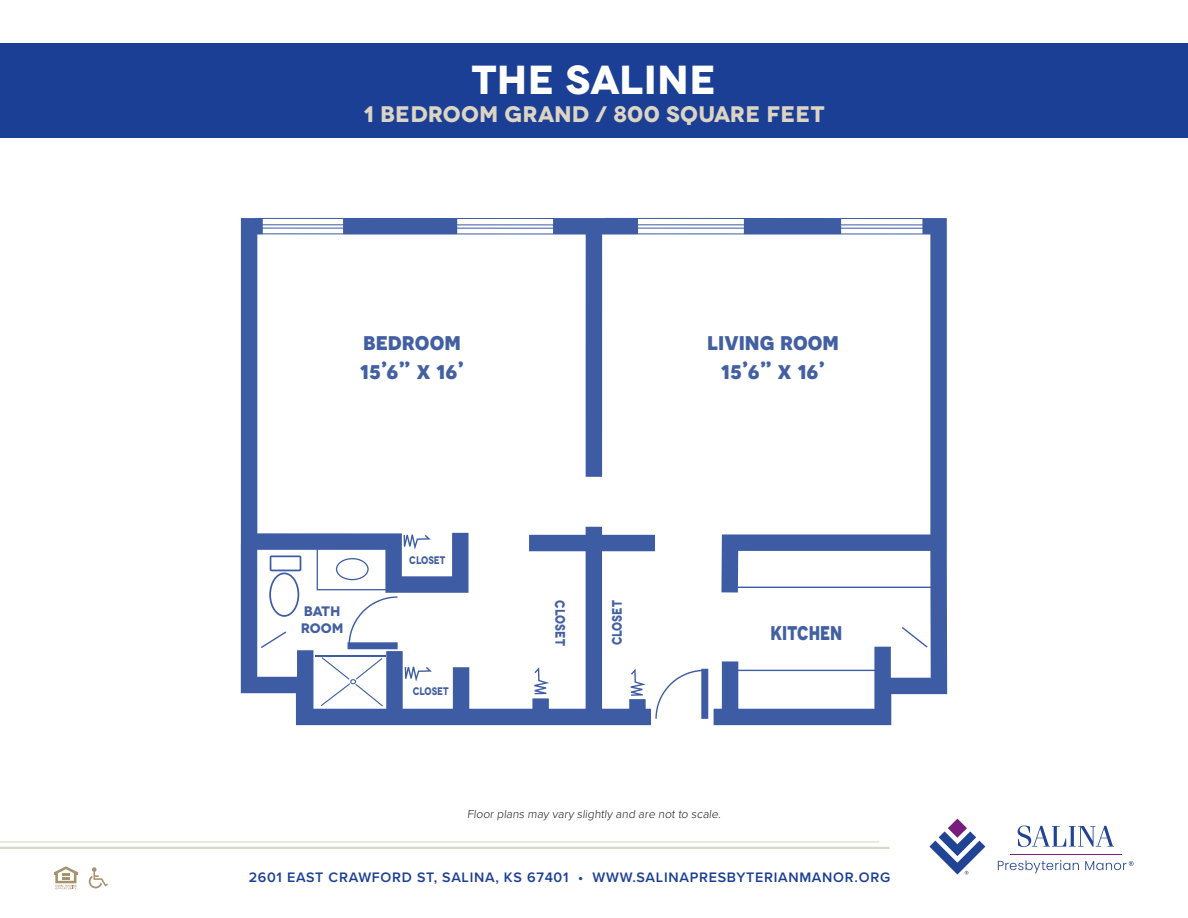
<style>
.page{position:relative;width:1188px;height:918px;background:#fff}
.page>*{position:absolute;margin:0;border:0;box-sizing:border-box;transform-origin:0 0}
.Paragraph_Style_2{font:700 40.5px "Novecentowide";letter-spacing:.01em;color:#fff}
.t1{font:700 24.75px/29.7px "Novecentosans";color:#214392;text-align:center}
.t2{font:700 24.75px "Novecentosans";color:#214392;scale:.82 1}
.Paragraph_Style_2-2{font:700 22.5px "Novecentowide";letter-spacing:.01em;color:#dcd4c5}
.t3{font:600 14.25px "Proxima Nova";letter-spacing:.05em;color:#1b3f94}
.t4{font:700 13.8px "Novecentowide";letter-spacing:-.005em;color:#214392;scale:.82 1}
.t5{font:700 13.8px/16.5px "Novecentowide";letter-spacing:-.005em;color:#214392}
.t6{font:300 12px "Proxima Nova";color:#231f20}
.t7{font:700 10.95px "Novecentowide";color:#214392;scale:.82 1}
</style>
<div class="page">
<div style="left:0;top:43px;width:1188px;height:95px;background:#1b3f94"></div>
<svg style="left:54px;top:866px;width:24px;height:23px"></svg>
<svg style="left:89px;top:867px;width:19px;height:21px"></svg>
<hr style="left:0;top:841px;width:879px;height:1px;background:#a7996e">
<hr style="left:0;top:847px;width:889px;height:2px;background:#a7996e">
<hr style="left:1010px;top:854px;width:112px;height:1px;background:#781d7d">
<svg style="left:998px;top:860px;width:81px;height:13px"></svg>
<svg style="left:1085px;top:861px;width:49px;height:9px"></svg>
<svg style="left:929px;top:819px;width:56px;height:56px"></svg>
<svg style="left:1018px;top:826px;width:96px;height:21px"></svg>
<svg style="left:241px;top:218px;width:706px;height:507px"></svg>
<svg style="left:655px;top:669px;width:53px;height:50px"></svg>
<svg style="left:348px;top:596px;width:50px;height:53px"></svg>
<svg style="left:902px;top:627px;width:26px;height:21px"></svg>
<svg style="left:261px;top:631px;width:25px;height:17px"></svg>
<svg style="left:404px;top:535px;width:27px;height:15px"></svg>
<svg style="left:405px;top:667px;width:27px;height:15px"></svg>
<svg style="left:534px;top:667px;width:15px;height:27px"></svg>
<svg style="left:631px;top:669px;width:15px;height:27px"></svg>
<p class="Paragraph_Style_2" style="left:472px;top:54px;width:246px">THE SALINE</p>
<p class="Paragraph_Style_2-2" style="left:363px;top:100px;width:463px">1 BEDROOM GRAND / 800 SQUARE FEET</p>
<h2 class="t1" style="left:360px;top:326px;width:106px;text-align:left">bedroom<br>15’6” x 16’</h2>
<h2 class="t1" style="left:707px;top:326px;width:133px">living room<br>15’6” x 16’</h2>
<p class="t5" style="left:301px;top:603px;width:44px">BATH<br>ROOM</p>
<p class="t7" style="left:409px;top:553px;width:46px">CLOSET</p>
<p class="t7" style="left:413px;top:684px;width:46px">CLOSET</p>
<p class="t4" style="left:569px;top:600px;width:57px;rotate:90deg">CLOSET</p>
<p class="t4" style="left:608px;top:645px;width:57px;rotate:-90deg">CLOSET</p>
<p class="t6" style="left:467px;top:805px;width:257px">Floor plans may vary slightly and are not to scale.</p>
<h2 class="t2" style="left:770px;top:616px;width:89px">kitchen</h2>
<p class="t3" style="left:249px;top:866px;width:643px">2601 EAST CRAWFORD ST, SALINA, KS 67401 • WWW.SALINAPRESBYTERIANMANOR.ORG</p>
</div>
